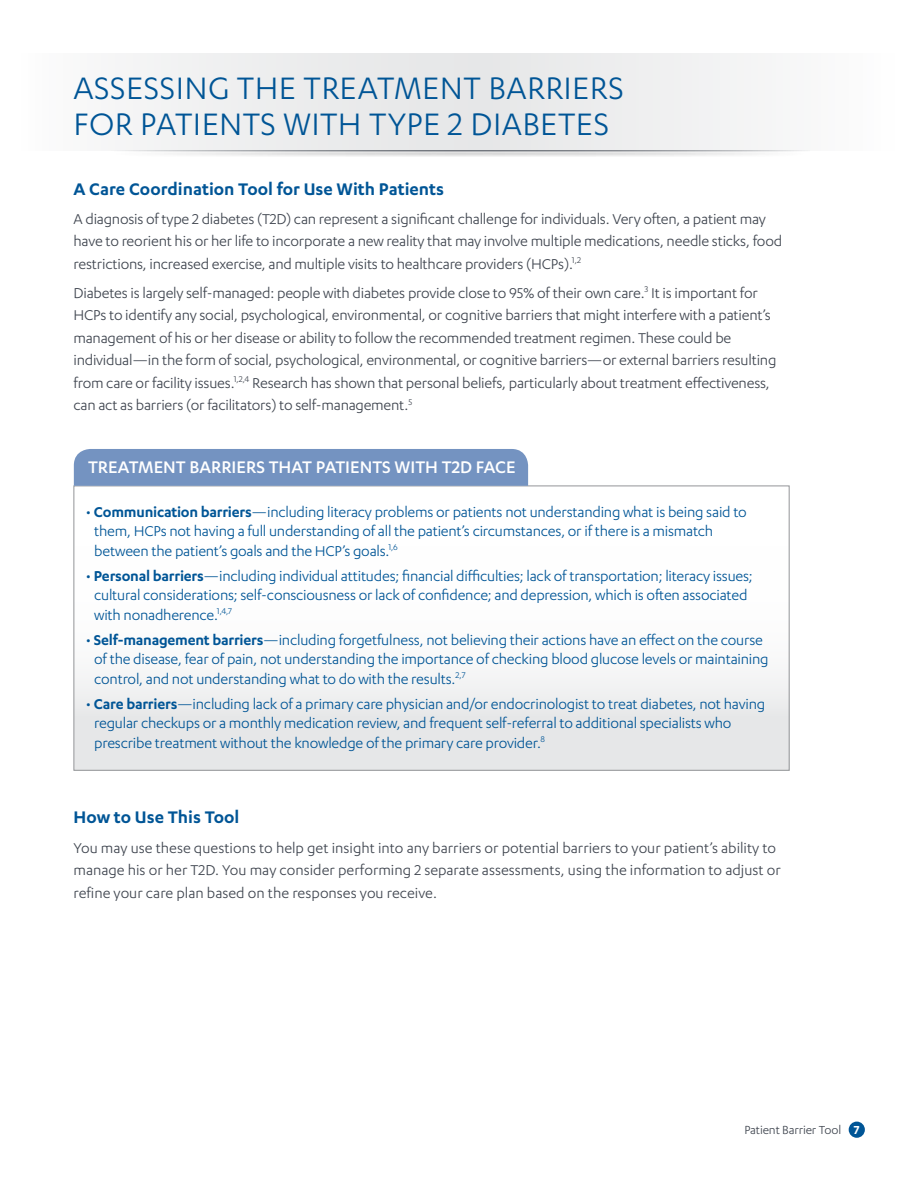
<style>
.page{position:relative;width:918px;height:1188px;background:#fff}
.page>*{position:absolute;margin:0;border:0;box-sizing:border-box;transform-origin:0 0}
.t1{font:36px/36px "Karbon";letter-spacing:.01em;color:#005596}
.t2{font:600 19.5px "Karbon";color:#005596}
.t3{font:500 19.5px "Karbon";color:#fff}
.t4{font:16.5px/22.5px "Karbon";letter-spacing:-.015em;color:#3f454f}
.t5{font:16.5px/19.5px "Karbon";letter-spacing:-.015em;color:#005596}
.t6{font:13.5px "Karbon";letter-spacing:-.01em;color:#3f454f}
.s1{font-weight:600}
.s2{font-weight:600;color:#fff}
</style>
<div class="page">
<div style="left:14px;top:54px;width:890px;height:96px;background:linear-gradient(to right,#eff0f0,#f1f2f2)"></div>
<div style="left:110px;top:149px;width:699px;height:8px;background:#000;opacity:.8"></div>
<hr style="left:108px;top:150px;width:702px;height:1px;background:#3f454f">
<div style="left:74px;top:486px;width:715px;height:284px;background:linear-gradient(to bottom,#fff,#e7e8e9)"></div>
<div style="left:74px;top:449px;width:454px;height:37px;background:#7493c1"></div>
<div style="left:849px;top:1122px;width:16px;height:16px;background:#005596;border-radius:50%"></div>
<h1 class="t1" style="left:74px;top:69px;width:552px">ASSESSING THE TREATMENT BARRIERS<br>FOR PATIENTS WITH TYPE 2 DIABETES</h1>
<p class="t2" style="left:74px;top:178px;width:372px">A Care Coordination Tool for Use With Patients</p>
<p class="t4" style="left:74px;top:207px;width:710px">A diagnosis of type 2 diabetes (T2D) can represent a significant challenge for individuals. Very often, a patient may have to reorient his or her life to incorporate a new reality that may involve multiple medications, needle sticks, food restrictions, increased exercise, and multiple visits to healthcare providers (HCPs).<sup>1,2</sup></p>
<p class="t4" style="left:74px;top:281px;width:704px">Diabetes is largely self-managed: people with diabetes provide close to 95% of their own care.<sup>3</sup> It is important for HCPs to identify any social, psychological, environmental, or cognitive barriers that might interfere with a patient’s management of his or her disease or ability to follow the recommended treatment regimen. These could be individual—in the form of social, psychological, environmental, or cognitive barriers—or external barriers resulting from care or facility issues.<sup>1,2,4</sup> Research has shown that personal beliefs, particularly about treatment effectiveness, can act as barriers (or facilitators) to self-management.<sup>5</sup></p>
<p class="t3" style="left:88px;top:457px;width:429px">TREATMENT BARRIERS THAT PATIENTS WITH T2D FACE</p>
<p class="t5" style="left:94px;top:502px;width:654px;text-indent:-8px">• <span class="s1">Communication barriers</span>—including literacy problems or patients not understanding what is being said to them, HCPs not having a full understanding of all the patient’s circumstances, or if there is a mismatch between the patient’s goals and the HCP’s goals.<sup>1,6</sup></p>
<p class="t5" style="left:94px;top:566px;width:660px;text-indent:-8px">• <span class="s1">Personal barriers</span>—including individual attitudes; financial difficulties; lack of transportation; literacy issues; cultural considerations; self-consciousness or lack of confidence; and depression, which is often associated with nonadherence.<sup>1,4,7</sup></p>
<p class="t5" style="left:94px;top:630px;width:676px;text-indent:-8px">• <span class="s1">Self-management barriers</span>—including forgetfulness, not believing their actions have an effect on the course of the disease, fear of pain, not understanding the importance of checking blood glucose levels or maintaining control, and not understanding what to do with the results.<sup>2,7</sup></p>
<p class="t5" style="left:94px;top:693px;width:673px;text-indent:-8px">• <span class="s1">Care barriers</span>—including lack of a primary care physician and/or endocrinologist to treat diabetes, not having regular checkups or a monthly medication review, and frequent self-referral to additional specialists who prescribe treatment without the knowledge of the primary care provider.<sup>8</sup></p>
<p class="t2" style="left:74px;top:806px;width:167px">How to Use This Tool</p>
<p class="t4" style="left:74px;top:836px;width:709px">You may use these questions to help get insight into any barriers or potential barriers to your patient’s ability to manage his or her T2D. You may consider performing 2 separate assessments, using the information to adjust or refine your care plan based on the responses you receive.</p>
<p class="t6" style="left:744px;top:1122px;width:117px">Patient Barrier Tool <span class="s2">7</span></p>
</div>
